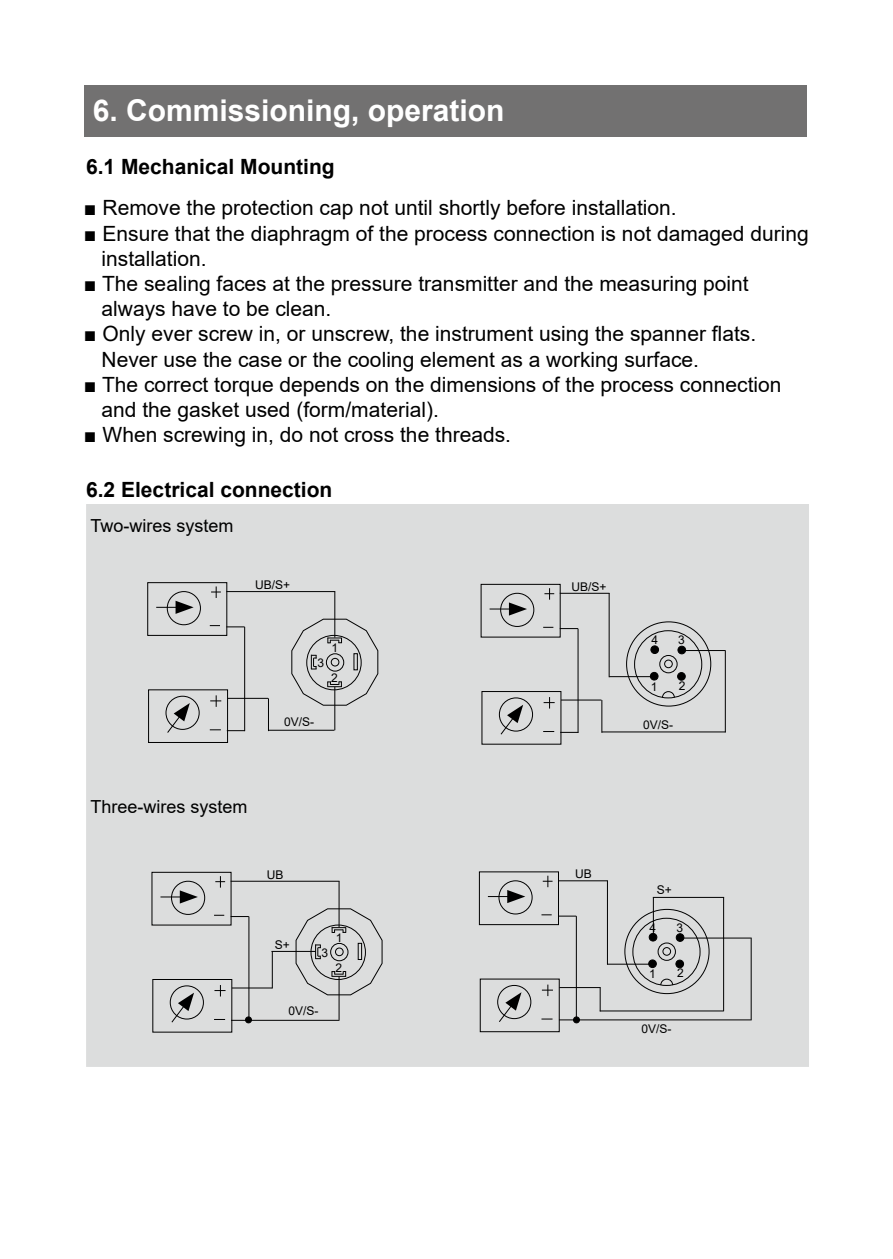
<style>
.page{position:relative;width:893px;height:1259px;background:#fff}
.page>*{position:absolute;margin:0;border:0;box-sizing:border-box;transform-origin:0 0}
.t1{font:700 30px "Arial";color:#fff}
.t2{font:21px/25.2px "Arial";color:#000}
.t3{font:700 21px "Arial";color:#000}
.t4{font:18px "Arial";color:#000}
.t5{font:12px "Arial";color:#000}
</style>
<div class="page">
<div style="left:84px;top:85px;width:723px;height:51px;background:#727171"></div>
<div style="left:86px;top:504px;width:723px;height:563px;background:#dcdddd"></div>
<div style="left:147px;top:582px;width:80px;height:54px;border:1px solid #000"></div>
<div style="left:148px;top:689px;width:80px;height:54px;border:1px solid #000"></div>
<hr style="left:226px;top:591px;width:109px;height:1px;background:#000">
<svg style="left:226px;top:626px;width:19px;height:1px"></svg>
<hr style="left:244px;top:627px;width:1px;height:104px;background:#000">
<svg style="left:227px;top:730px;width:17px;height:1px"></svg>
<hr style="left:228px;top:698px;width:40px;height:1px;background:#000">
<hr style="left:268px;top:698px;width:1px;height:33px;background:#000">
<hr style="left:334px;top:687px;width:1px;height:43px;background:#000">
<hr style="left:334px;top:591px;width:1px;height:46px;background:#000">
<svg style="left:291px;top:618px;width:88px;height:88px"></svg>
<hr style="left:268px;top:729px;width:66px;height:2px;background:#000">
<svg style="left:211px;top:586px;width:10px;height:12px"></svg>
<svg style="left:210px;top:695px;width:11px;height:12px"></svg>
<div style="left:167px;top:591px;width:34px;height:34px;border:1px solid #000;border-radius:50%"></div>
<div style="left:166px;top:696px;width:34px;height:34px;border:1px solid #000;border-radius:50%"></div>
<svg style="left:156px;top:601px;width:38px;height:13px"></svg>
<svg style="left:166px;top:703px;width:24px;height:30px"></svg>
<div style="left:152px;top:872px;width:79px;height:53px;border:1px solid #000"></div>
<div style="left:152px;top:979px;width:80px;height:53px;border:1px solid #000"></div>
<hr style="left:231px;top:880px;width:108px;height:1px;background:#000">
<svg style="left:231px;top:916px;width:17px;height:1px"></svg>
<hr style="left:248px;top:916px;width:1px;height:104px;background:#000">
<hr style="left:231px;top:1019px;width:108px;height:2px;background:#000">
<hr style="left:232px;top:987px;width:40px;height:1px;background:#000">
<hr style="left:272px;top:951px;width:1px;height:37px;background:#000">
<hr style="left:339px;top:976px;width:1px;height:44px;background:#000">
<hr style="left:339px;top:881px;width:1px;height:46px;background:#000">
<svg style="left:295px;top:908px;width:88px;height:87px"></svg>
<svg style="left:215px;top:876px;width:10px;height:11px"></svg>
<svg style="left:214px;top:985px;width:12px;height:11px"></svg>
<div style="left:171px;top:881px;width:34px;height:34px;border:1px solid #000;border-radius:50%"></div>
<div style="left:170px;top:985px;width:34px;height:34px;border:1px solid #000;border-radius:50%"></div>
<svg style="left:160px;top:890px;width:38px;height:13px"></svg>
<svg style="left:171px;top:992px;width:23px;height:31px"></svg>
<hr style="left:271px;top:951px;width:45px;height:1px;background:#000">
<div style="left:245px;top:1016px;width:7px;height:7px;border:1px solid #000;border-radius:50%"></div>
<div style="left:481px;top:584px;width:80px;height:53px;border:1px solid #000"></div>
<div style="left:482px;top:691px;width:79px;height:53px;border:1px solid #000"></div>
<div style="left:634px;top:630px;width:68px;height:68px;border:1px solid #000;border-radius:50%"></div>
<div style="left:659px;top:655px;width:18px;height:18px;border:1px solid #000;border-radius:50%"></div>
<div style="left:664px;top:659px;width:9px;height:9px;border:1px solid #000;border-radius:50%"></div>
<hr style="left:560px;top:593px;width:49px;height:1px;background:#000">
<svg style="left:560px;top:628px;width:17px;height:1px"></svg>
<hr style="left:577px;top:628px;width:2px;height:105px;background:#000">
<svg style="left:560px;top:732px;width:18px;height:1px"></svg>
<hr style="left:561px;top:699px;width:40px;height:1px;background:#000">
<hr style="left:601px;top:700px;width:1px;height:33px;background:#000">
<hr style="left:602px;top:731px;width:124px;height:1px;background:#000">
<svg style="left:544px;top:588px;width:10px;height:11px"></svg>
<svg style="left:544px;top:697px;width:11px;height:11px"></svg>
<div style="left:500px;top:593px;width:34px;height:34px;border:1px solid #000;border-radius:50%"></div>
<div style="left:499px;top:697px;width:34px;height:34px;border:1px solid #000;border-radius:50%"></div>
<svg style="left:490px;top:602px;width:37px;height:13px"></svg>
<svg style="left:500px;top:704px;width:23px;height:31px"></svg>
<div style="left:650px;top:672px;width:8px;height:8px;background:#000;border-radius:50%"></div>
<div style="left:650px;top:672px;width:8px;height:8px;border:1px solid #000;border-radius:50%"></div>
<div style="left:678px;top:672px;width:7px;height:8px;background:#000;border-radius:50%"></div>
<div style="left:677px;top:672px;width:9px;height:8px;border:1px solid #000;border-radius:50%"></div>
<div style="left:678px;top:646px;width:8px;height:8px;background:#000;border-radius:50%"></div>
<div style="left:677px;top:646px;width:9px;height:8px;border:1px solid #000;border-radius:50%"></div>
<div style="left:651px;top:646px;width:8px;height:7px;background:#000;border-radius:50%"></div>
<div style="left:650px;top:645px;width:9px;height:9px;border:1px solid #000;border-radius:50%"></div>
<svg style="left:662px;top:691px;width:13px;height:7px"></svg>
<hr style="left:609px;top:593px;width:1px;height:84px;background:#000">
<hr style="left:609px;top:676px;width:43px;height:1px;background:#000">
<hr style="left:682px;top:650px;width:43px;height:1px;background:#000">
<hr style="left:725px;top:650px;width:1px;height:82px;background:#000">
<div style="left:479px;top:871px;width:80px;height:54px;border:1px solid #000"></div>
<div style="left:480px;top:978px;width:80px;height:54px;border:1px solid #000"></div>
<div style="left:632px;top:918px;width:68px;height:68px;border:1px solid #000;border-radius:50%"></div>
<div style="left:658px;top:942px;width:18px;height:18px;border:1px solid #000;border-radius:50%"></div>
<div style="left:662px;top:947px;width:9px;height:8px;border:1px solid #000;border-radius:50%"></div>
<hr style="left:558px;top:880px;width:50px;height:1px;background:#000">
<svg style="left:558px;top:915px;width:18px;height:1px"></svg>
<hr style="left:576px;top:916px;width:1px;height:104px;background:#000">
<hr style="left:559px;top:1019px;width:193px;height:1px;background:#000">
<hr style="left:559px;top:987px;width:42px;height:1px;background:#000">
<svg style="left:600px;top:987px;width:1px;height:23px"></svg>
<hr style="left:600px;top:1010px;width:124px;height:1px;background:#000">
<svg style="left:543px;top:875px;width:9px;height:12px"></svg>
<svg style="left:542px;top:984px;width:11px;height:12px"></svg>
<div style="left:498px;top:880px;width:35px;height:34px;border:1px solid #000;border-radius:50%"></div>
<div style="left:497px;top:985px;width:34px;height:34px;border:1px solid #000;border-radius:50%"></div>
<svg style="left:488px;top:890px;width:37px;height:13px"></svg>
<svg style="left:498px;top:992px;width:23px;height:31px"></svg>
<div style="left:649px;top:960px;width:7px;height:7px;background:#000;border-radius:50%"></div>
<div style="left:648px;top:959px;width:9px;height:9px;border:1px solid #000;border-radius:50%"></div>
<div style="left:676px;top:960px;width:8px;height:7px;background:#000;border-radius:50%"></div>
<div style="left:675px;top:959px;width:9px;height:9px;border:1px solid #000;border-radius:50%"></div>
<div style="left:676px;top:933px;width:8px;height:8px;background:#000;border-radius:50%"></div>
<div style="left:676px;top:933px;width:8px;height:9px;border:1px solid #000;border-radius:50%"></div>
<div style="left:649px;top:933px;width:8px;height:8px;background:#000;border-radius:50%"></div>
<div style="left:649px;top:933px;width:8px;height:8px;border:1px solid #000;border-radius:50%"></div>
<svg style="left:660px;top:978px;width:13px;height:8px"></svg>
<hr style="left:607px;top:880px;width:1px;height:84px;background:#000">
<hr style="left:607px;top:963px;width:44px;height:1px;background:#000">
<hr style="left:681px;top:937px;width:71px;height:1px;background:#000">
<hr style="left:723px;top:897px;width:1px;height:114px;background:#000">
<hr style="left:653px;top:897px;width:1px;height:39px;background:#000">
<hr style="left:653px;top:897px;width:71px;height:1px;background:#000">
<hr style="left:751px;top:938px;width:1px;height:81px;background:#000">
<div style="left:573px;top:1016px;width:7px;height:7px;border:1px solid #000;border-radius:50%"></div>
<h1 class="t1" style="left:93px;top:90px;width:413px">6. Commissioning, operation</h1>
<p class="t3" style="left:86px;top:151px;width:250px">6.1 Mechanical Mounting</p>
<p class="t2" style="left:84px;top:195px;width:594px">■ Remove the protection cap not until shortly before installation.</p>
<p class="t2" style="left:101px;top:220px;width:709px;text-indent:-18px">■ Ensure that the diaphragm of the process connection is not damaged during installation.</p>
<p class="t2" style="left:101px;top:271px;width:649px;text-indent:-18px">■ The sealing faces at the pressure transmitter and the measuring point always have to be clean.</p>
<p class="t2" style="left:101px;top:321px;width:656px;text-indent:-18px">■ Only ever screw in, or unscrew, the instrument using the spanner flats.<br>Never use the case or the cooling element as a working surface.</p>
<p class="t2" style="left:101px;top:372px;width:681px;text-indent:-18px">■ The correct torque depends on the dimensions of the process connection and the gasket used (form/material).</p>
<p class="t2" style="left:84px;top:422px;width:429px">■ When screwing in, do not cross the threads.</p>
<p class="t3" style="left:86px;top:475px;width:248px">6.2 Electrical connection</p>
<p class="t4" style="left:90px;top:513px;width:145px">Two-wires system</p>
<p class="t5" style="left:255px;top:576px;width:37px">UB/S+</p>
<p class="t5" style="left:317px;top:654px;width:8px">3</p>
<p class="t5" style="left:331px;top:639px;width:8px">1</p>
<p class="t5" style="left:331px;top:669px;width:8px">2</p>
<p class="t5" style="left:284px;top:713px;width:32px">0V/S-</p>
<p class="t4" style="left:90px;top:794px;width:159px">Three-wires system</p>
<p class="t5" style="left:267px;top:866px;width:18px">UB</p>
<p class="t5" style="left:275px;top:936px;width:17px">S+</p>
<p class="t5" style="left:322px;top:944px;width:8px">3</p>
<p class="t5" style="left:336px;top:929px;width:8px">1</p>
<p class="t5" style="left:335px;top:959px;width:8px">2</p>
<p class="t5" style="left:288px;top:1003px;width:32px">0V/S-</p>
<p class="t5" style="left:571px;top:579px;width:37px">UB/S+</p>
<p class="t5" style="left:651px;top:632px;width:8px">4</p>
<p class="t5" style="left:678px;top:632px;width:8px">3</p>
<p class="t5" style="left:651px;top:678px;width:8px">1</p>
<p class="t5" style="left:679px;top:677px;width:8px">2</p>
<p class="t5" style="left:643px;top:716px;width:32px">0V/S-</p>
<p class="t5" style="left:575px;top:865px;width:18px">UB</p>
<p class="t5" style="left:657px;top:881px;width:17px">S+</p>
<p class="t5" style="left:650px;top:919px;width:8px">4</p>
<p class="t5" style="left:677px;top:919px;width:8px">3</p>
<p class="t5" style="left:649px;top:966px;width:8px">1</p>
<p class="t5" style="left:677px;top:965px;width:8px">2</p>
<p class="t5" style="left:641px;top:1020px;width:32px">0V/S-</p>
</div>
